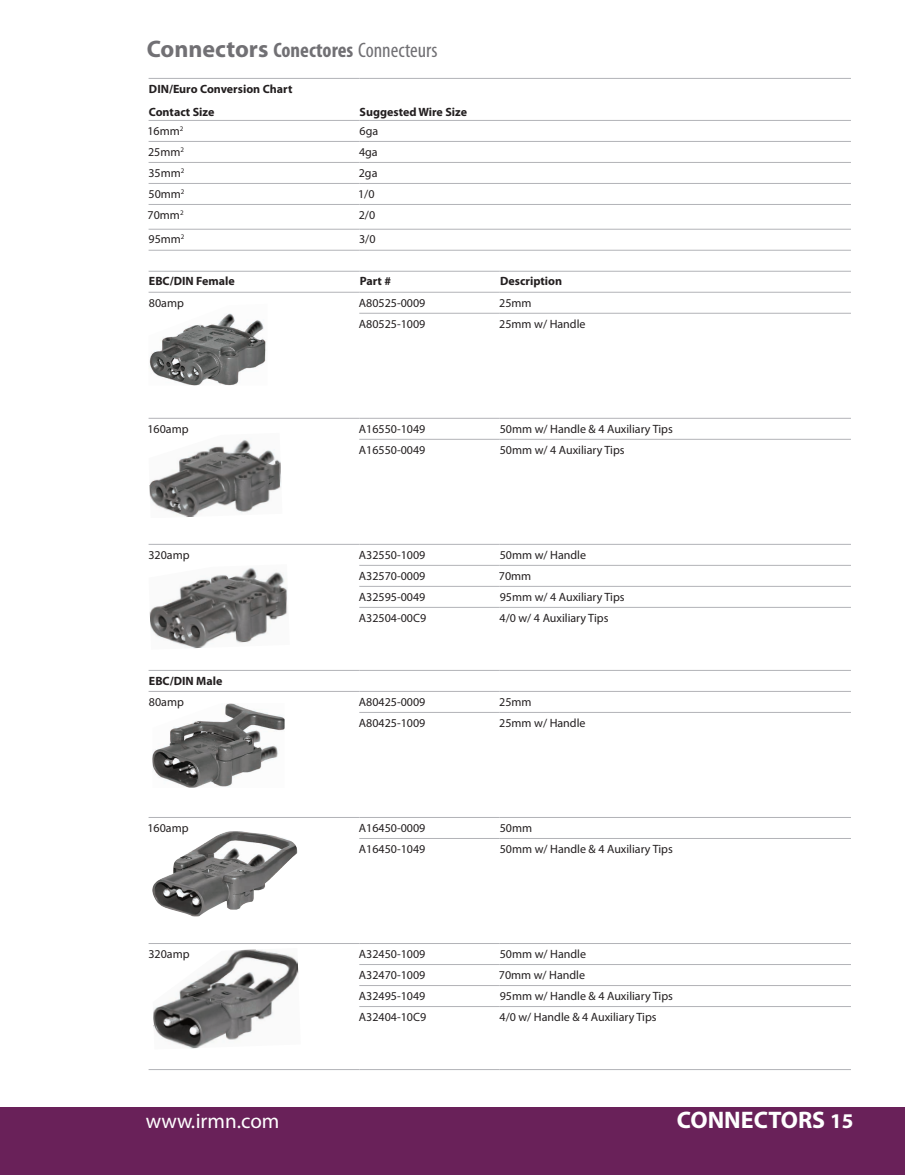
<style>
.page{position:relative;width:905px;height:1175px;background:#fff}
.page>*{position:absolute;margin:0;border:0;box-sizing:border-box;transform-origin:0 0}
.t1{font:700 24px "Myriad Pro";color:#fff}
.t2{font:condensed 21px "Myriad Pro";color:#717074}
.t3{font:21px "Myriad Pro";color:#fff}
.t4{font:12px "Myriad Pro";color:#231f20}
.t5{font:700 12px/23.2px "Myriad Pro";color:#231f20}
.s1{font-weight:700;font-stretch:normal;font-size:24px}
.s2{font-weight:700}
.s3{font-size:21px}
</style>
<div class="page">
<div style="left:0;top:1107px;width:904px;height:67px;background:#692159"></div>
<hr style="left:148px;top:141px;width:211px;height:1px;background:#b2b3b7">
<hr style="left:359px;top:141px;width:491px;height:1px;background:#b2b3b7">
<hr style="left:148px;top:162px;width:211px;height:1px;background:#b2b3b7">
<hr style="left:359px;top:162px;width:491px;height:1px;background:#b2b3b7">
<hr style="left:148px;top:183px;width:211px;height:1px;background:#b2b3b7">
<hr style="left:359px;top:183px;width:491px;height:1px;background:#b2b3b7">
<hr style="left:148px;top:204px;width:211px;height:1px;background:#b2b3b7">
<hr style="left:359px;top:204px;width:491px;height:1px;background:#b2b3b7">
<hr style="left:148px;top:229px;width:211px;height:1px;background:#b2b3b7">
<hr style="left:359px;top:229px;width:491px;height:1px;background:#b2b3b7">
<hr style="left:148px;top:250px;width:211px;height:1px;background:#b2b3b7">
<hr style="left:359px;top:250px;width:491px;height:1px;background:#b2b3b7">
<hr style="left:148px;top:120px;width:211px;height:1px;background:#b2b3b7">
<hr style="left:359px;top:120px;width:491px;height:1px;background:#b2b3b7">
<hr style="left:148px;top:78px;width:211px;height:1px;background:#b2b3b7">
<hr style="left:359px;top:78px;width:491px;height:1px;background:#b2b3b7">
<hr style="left:359px;top:313px;width:140px;height:1px;background:#b2b3b7">
<hr style="left:500px;top:313px;width:350px;height:1px;background:#b2b3b7">
<hr style="left:359px;top:418px;width:140px;height:1px;background:#b2b3b7">
<hr style="left:500px;top:418px;width:350px;height:1px;background:#b2b3b7">
<hr style="left:359px;top:439px;width:140px;height:1px;background:#b2b3b7">
<hr style="left:500px;top:439px;width:350px;height:1px;background:#b2b3b7">
<hr style="left:359px;top:544px;width:140px;height:1px;background:#b2b3b7">
<hr style="left:500px;top:544px;width:350px;height:1px;background:#b2b3b7">
<hr style="left:359px;top:565px;width:140px;height:1px;background:#b2b3b7">
<hr style="left:500px;top:565px;width:350px;height:1px;background:#b2b3b7">
<hr style="left:359px;top:586px;width:140px;height:1px;background:#b2b3b7">
<hr style="left:500px;top:586px;width:350px;height:1px;background:#b2b3b7">
<hr style="left:359px;top:607px;width:140px;height:1px;background:#b2b3b7">
<hr style="left:500px;top:607px;width:350px;height:1px;background:#b2b3b7">
<hr style="left:359px;top:712px;width:140px;height:1px;background:#b2b3b7">
<hr style="left:500px;top:712px;width:350px;height:1px;background:#b2b3b7">
<hr style="left:359px;top:817px;width:140px;height:1px;background:#b2b3b7">
<hr style="left:500px;top:817px;width:350px;height:1px;background:#b2b3b7">
<hr style="left:359px;top:838px;width:140px;height:1px;background:#b2b3b7">
<hr style="left:500px;top:838px;width:350px;height:1px;background:#b2b3b7">
<hr style="left:359px;top:943px;width:140px;height:1px;background:#b2b3b7">
<hr style="left:500px;top:943px;width:350px;height:1px;background:#b2b3b7">
<hr style="left:359px;top:964px;width:140px;height:1px;background:#b2b3b7">
<hr style="left:500px;top:964px;width:350px;height:1px;background:#b2b3b7">
<hr style="left:359px;top:985px;width:140px;height:1px;background:#b2b3b7">
<hr style="left:500px;top:985px;width:350px;height:1px;background:#b2b3b7">
<hr style="left:359px;top:1006px;width:140px;height:1px;background:#b2b3b7">
<hr style="left:500px;top:1006px;width:350px;height:1px;background:#b2b3b7">
<hr style="left:359px;top:1069px;width:140px;height:1px;background:#b2b3b7">
<hr style="left:148px;top:271px;width:211px;height:1px;background:#b2b3b7">
<hr style="left:359px;top:271px;width:140px;height:1px;background:#b2b3b7">
<hr style="left:500px;top:271px;width:350px;height:1px;background:#b2b3b7">
<hr style="left:359px;top:292px;width:140px;height:1px;background:#b2b3b7">
<hr style="left:148px;top:544px;width:211px;height:1px;background:#b2b3b7">
<hr style="left:148px;top:943px;width:211px;height:1px;background:#b2b3b7">
<hr style="left:148px;top:418px;width:211px;height:1px;background:#b2b3b7">
<hr style="left:148px;top:817px;width:211px;height:1px;background:#b2b3b7">
<hr style="left:148px;top:292px;width:211px;height:1px;background:#b2b3b7">
<hr style="left:148px;top:1069px;width:211px;height:1px;background:#b2b3b7">
<hr style="left:500px;top:292px;width:350px;height:1px;background:#b2b3b7">
<hr style="left:500px;top:1069px;width:350px;height:1px;background:#b2b3b7">
<hr style="left:148px;top:670px;width:211px;height:1px;background:#b2b3b7">
<hr style="left:359px;top:670px;width:140px;height:1px;background:#b2b3b7">
<hr style="left:500px;top:670px;width:350px;height:1px;background:#b2b3b7">
<hr style="left:148px;top:691px;width:211px;height:1px;background:#b2b3b7">
<hr style="left:359px;top:691px;width:140px;height:1px;background:#b2b3b7">
<hr style="left:500px;top:691px;width:350px;height:1px;background:#b2b3b7">
<img style="left:149px;top:313px;width:117px;height:72px">
<img style="left:149px;top:439px;width:132px;height:78px">
<img style="left:149px;top:567px;width:139px;height:82px">
<img style="left:152px;top:703px;width:132px;height:84px">
<img style="left:152px;top:831px;width:146px;height:85px">
<img style="left:153px;top:949px;width:146px;height:100px">
<h2 class="t2" style="left:147px;top:39px;width:292px"><span class="s1">Connectors</span> <span class="s2">Conectores</span> Connecteurs</h2>
<p class="t5" style="left:149px;top:77px;width:145px">DIN/Euro Conversion Chart<br>Contact Size</p>
<p class="t5" style="left:359px;top:100px;width:109px">Suggested Wire Size</p>
<p class="t4" style="left:147px;top:124px;width:37px">16mm<sup>2</sup></p>
<p class="t4" style="left:359px;top:124px;width:20px">6ga</p>
<p class="t4" style="left:148px;top:145px;width:37px">25mm<sup>2</sup></p>
<p class="t4" style="left:359px;top:145px;width:20px">4ga</p>
<p class="t4" style="left:148px;top:166px;width:37px">35mm<sup>2</sup></p>
<p class="t4" style="left:359px;top:166px;width:20px">2ga</p>
<p class="t4" style="left:149px;top:187px;width:37px">50mm<sup>2</sup></p>
<p class="t4" style="left:358px;top:187px;width:18px">1/0</p>
<p class="t4" style="left:148px;top:208px;width:37px">70mm<sup>2</sup></p>
<p class="t4" style="left:359px;top:208px;width:18px">2/0</p>
<p class="t4" style="left:149px;top:233px;width:37px">95mm<sup>2</sup></p>
<p class="t4" style="left:359px;top:233px;width:18px">3/0</p>
<p class="t5" style="left:149px;top:270px;width:87px">EBC/DIN Female</p>
<p class="t5" style="left:360px;top:270px;width:33px">Part #</p>
<p class="t5" style="left:500px;top:270px;width:63px">Description</p>
<p class="t4" style="left:149px;top:296px;width:36px">80amp</p>
<p class="t4" style="left:359px;top:296px;width:68px">A80525-0009</p>
<p class="t4" style="left:499px;top:296px;width:34px">25mm</p>
<p class="t4" style="left:359px;top:317px;width:68px">A80525-1009</p>
<p class="t4" style="left:499px;top:317px;width:88px">25mm w/ Handle</p>
<p class="t4" style="left:147px;top:422px;width:43px">160amp</p>
<p class="t4" style="left:359px;top:422px;width:68px">A16550-1049</p>
<p class="t4" style="left:500px;top:422px;width:175px">50mm w/ Handle &amp; 4 Auxiliary Tips</p>
<p class="t4" style="left:359px;top:443px;width:68px">A16550-0049</p>
<p class="t4" style="left:500px;top:443px;width:126px">50mm w/ 4 Auxiliary Tips</p>
<p class="t4" style="left:148px;top:548px;width:43px">320amp</p>
<p class="t4" style="left:359px;top:548px;width:68px">A32550-1009</p>
<p class="t4" style="left:500px;top:548px;width:88px">50mm w/ Handle</p>
<p class="t4" style="left:359px;top:569px;width:68px">A32570-0009</p>
<p class="t4" style="left:499px;top:569px;width:34px">70mm</p>
<p class="t4" style="left:359px;top:590px;width:68px">A32595-0049</p>
<p class="t4" style="left:500px;top:590px;width:126px">95mm w/ 4 Auxiliary Tips</p>
<p class="t4" style="left:359px;top:611px;width:69px">A32504-00C9</p>
<p class="t4" style="left:499px;top:611px;width:110px">4/0 w/ 4 Auxiliary Tips</p>
<p class="t5" style="left:149px;top:669px;width:75px">EBC/DIN Male</p>
<p class="t4" style="left:149px;top:695px;width:36px">80amp</p>
<p class="t4" style="left:359px;top:695px;width:68px">A80425-0009</p>
<p class="t4" style="left:499px;top:695px;width:34px">25mm</p>
<p class="t4" style="left:359px;top:716px;width:68px">A80425-1009</p>
<p class="t4" style="left:499px;top:716px;width:88px">25mm w/ Handle</p>
<p class="t4" style="left:147px;top:821px;width:43px">160amp</p>
<p class="t4" style="left:359px;top:821px;width:68px">A16450-0009</p>
<p class="t4" style="left:500px;top:821px;width:34px">50mm</p>
<p class="t4" style="left:359px;top:842px;width:68px">A16450-1049</p>
<p class="t4" style="left:500px;top:842px;width:175px">50mm w/ Handle &amp; 4 Auxiliary Tips</p>
<p class="t4" style="left:148px;top:947px;width:43px">320amp</p>
<p class="t4" style="left:359px;top:947px;width:68px">A32450-1009</p>
<p class="t4" style="left:500px;top:947px;width:88px">50mm w/ Handle</p>
<p class="t4" style="left:359px;top:968px;width:68px">A32470-1009</p>
<p class="t4" style="left:499px;top:968px;width:88px">70mm w/ Handle</p>
<p class="t4" style="left:359px;top:989px;width:68px">A32495-1049</p>
<p class="t4" style="left:500px;top:989px;width:175px">95mm w/ Handle &amp; 4 Auxiliary Tips</p>
<p class="t4" style="left:359px;top:1010px;width:69px">A32404-10C9</p>
<p class="t4" style="left:499px;top:1010px;width:159px">4/0 w/ Handle &amp; 4 Auxiliary Tips</p>
<h2 class="t3" style="left:146px;top:1109px;width:135px">www.irmn.com</h2>
<h1 class="t1" style="left:677px;top:1106px;width:178px">CONNECTORS <span class="s3">15</span></h1>
</div>
